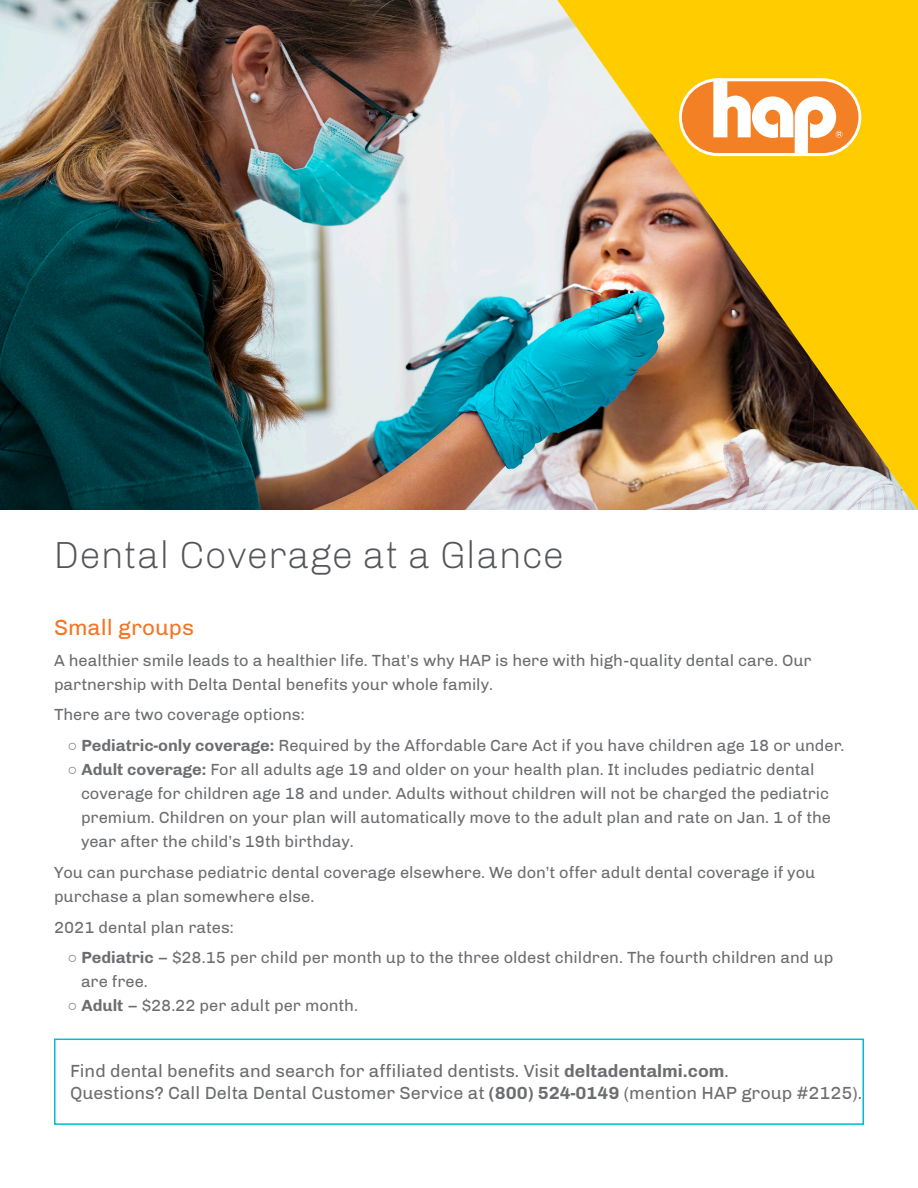
<style>
.page{position:relative;width:918px;height:1188px;background:#fff}
.page>*{position:absolute;margin:0;border:0;box-sizing:border-box;transform-origin:0 0}
.t1{font:300 38.55px "Chivo";color:#54555a}
.t2{font:22.5px "Chivo";color:#f57523}
.t3{font:18px "Chivo";color:#6c6d70}
.t4{font:16.5px/24px "Chivo";color:#6c6d70}
.s1{font-family:"Arial"}
.s2{font-weight:700}
</style>
<div class="page">
<img style="left:0;top:0;width:557px;height:510px">
<img style="left:557px;top:0;width:361px;height:510px">
<div style="left:54px;top:1039px;width:810px;height:86px;border:2px solid #01bad3"></div>
<svg style="left:679px;top:78px;width:182px;height:78px"></svg>
<p class="t1" style="left:54px;top:532px;width:512px">Dental Coverage at a Glance</p>
<p class="t2" style="left:54px;top:614px;width:142px">Small groups</p>
<p class="t4" style="left:54px;top:648px;width:759px">A healthier smile leads to a healthier life. That’s why HAP is here with high-quality dental care. Our partnership with Delta Dental benefits your whole family.</p>
<p class="t4" style="left:54px;top:703px;width:252px">There are two coverage options:</p>
<p class="t4" style="left:68px;top:733px;width:779px"><span class="s1">○</span> <span class="s2">Pediatric-only coverage:</span> Required by the Affordable Care Act if you have children age 18 or under.</p>
<p class="t4" style="left:81px;top:757px;width:752px;text-indent:-14px"><span class="s1">○</span> <span class="s2">Adult coverage:</span> For all adults age 19 and older on your health plan. It includes pediatric dental coverage for children age 18 and under. Adults without children will not be charged the pediatric premium. Children on your plan will automatically move to the adult plan and rate on Jan. 1 of the year after the child’s 19th birthday.</p>
<p class="t4" style="left:54px;top:860px;width:763px">You can purchase pediatric dental coverage elsewhere. We don’t offer adult dental coverage if you purchase a plan somewhere else.</p>
<p class="t4" style="left:54px;top:915px;width:181px">2021 dental plan rates:</p>
<p class="t4" style="left:81px;top:946px;width:754px;text-indent:-14px"><span class="s1">○</span> <span class="s2">Pediatric</span> – $28.15 per child per month up to the three oldest children. The fourth children and up are free.</p>
<p class="t4" style="left:68px;top:994px;width:292px"><span class="s1">○</span> <span class="s2">Adult</span> – $28.22 per adult per month.</p>
<p class="t3" style="left:70px;top:1060px;width:660px">Find dental benefits and search for affiliated dentists. Visit <span class="s2">deltadentalmi.com</span>.</p>
<p class="t3" style="left:70px;top:1083px;width:794px">Questions? Call Delta Dental Customer Service at <span class="s2">(800) 524-0149</span> (mention HAP group #2125).</p>
</div>
